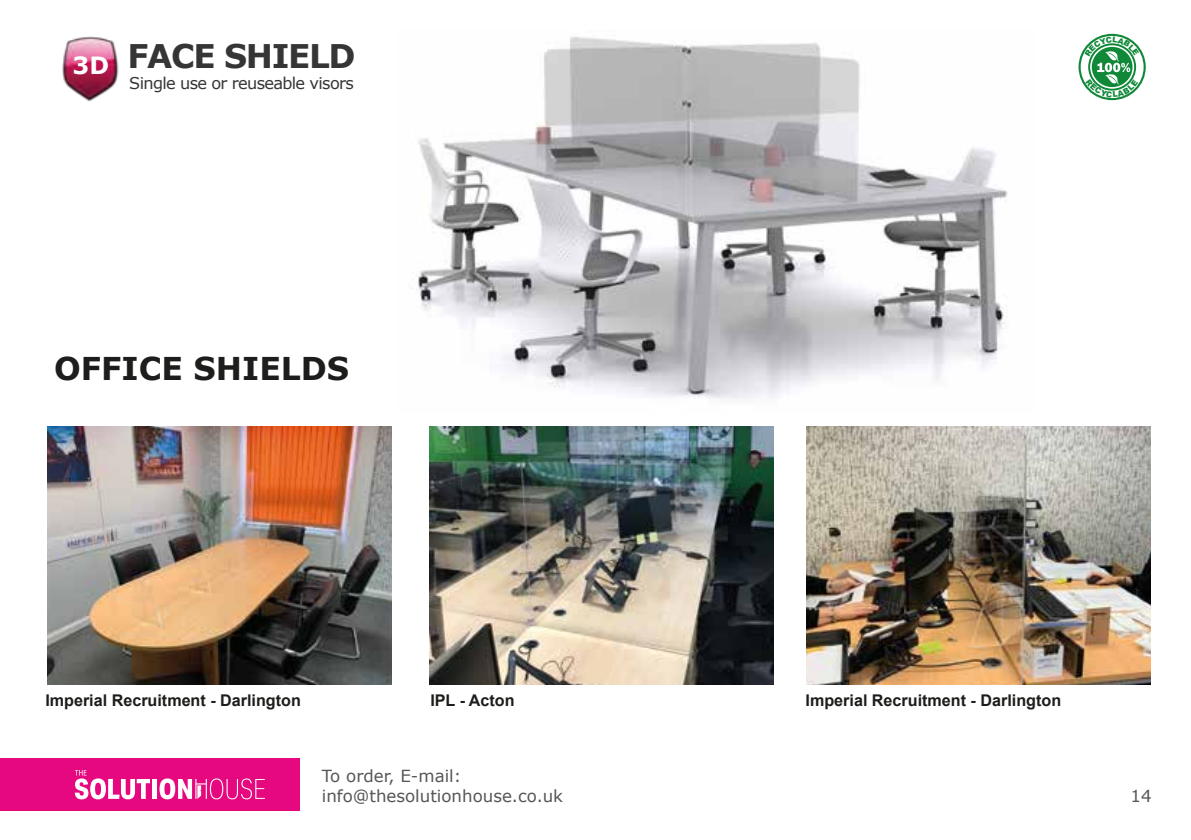
<style>
.page{position:relative;width:1191px;height:840px;background:#fff}
.page>*{position:absolute;margin:0;border:0;box-sizing:border-box;transform-origin:0 0}
.t1{font:700 32.6px "Verdana";letter-spacing:-.04em;color:#353535}
.t2{font:700 31.4px "Verdana";color:#1d1d1b}
.t3{font:16.6px/20px "Verdana";color:#555657}
.t4{font:700 16.2px "Arial";color:#1d1d1b}
.t5{font:16.2px "Verdana";letter-spacing:-.04em;color:#353535}
</style>
<div class="page">
<div style="left:0;top:757px;width:299px;height:53px;background:#e5087e"></div>
<div style="left:152px;top:778px;width:5px;height:20px;background:#fff"></div>
<svg style="left:75px;top:770px;width:75px;height:28px"></svg>
<svg style="left:159px;top:778px;width:106px;height:20px"></svg>
<img style="left:429px;top:426px;width:344px;height:258px">
<img style="left:47px;top:426px;width:344px;height:258px">
<img style="left:806px;top:426px;width:344px;height:258px">
<img style="left:62px;top:36px;width:57px;height:66px">
<img style="left:413px;top:36px;width:595px;height:363px">
<svg style="left:1078px;top:34px;width:67px;height:66px"></svg>
<h1 class="t1" style="left:73px;top:35px;width:284px"><sub>3D</sub> FACE SHIELD</h1>
<p class="t5" style="left:129px;top:73px;width:226px">Single use or reuseable visors</p>
<h2 class="t2" style="left:54px;top:347px;width:297px">OFFICE SHIELDS</h2>
<p class="t4" style="left:45px;top:689px;width:257px">Imperial Recruitment - Darlington</p>
<p class="t4" style="left:430px;top:689px;width:86px">IPL - Acton</p>
<p class="t4" style="left:805px;top:689px;width:257px">Imperial Recruitment - Darlington</p>
<p class="t3" style="left:322px;top:766px;width:243px">To order, E-mail: info@thesolutionhouse.co.uk</p>
<p class="t3" style="left:1130px;top:785px;width:23px">14</p>
</div>
